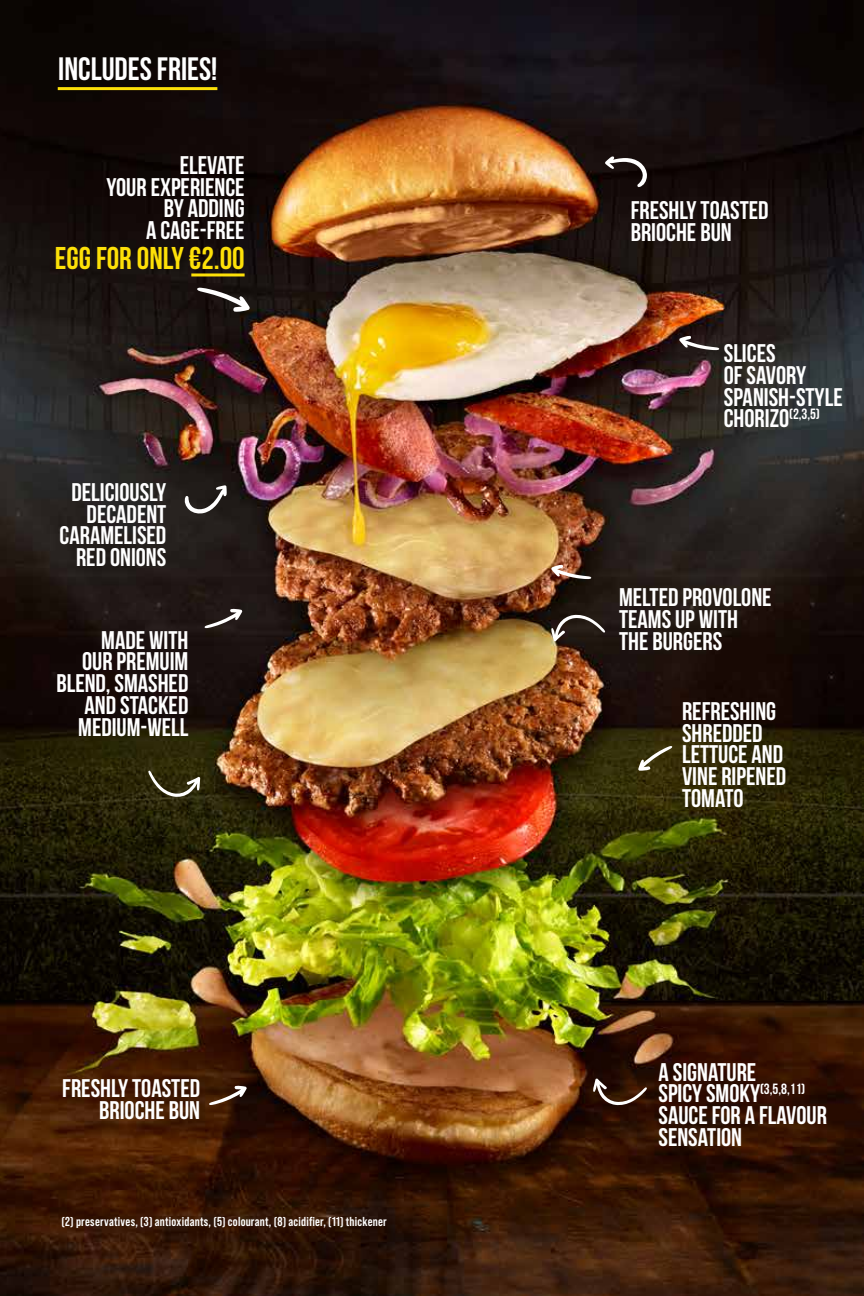
<style>
.page{position:relative;width:864px;height:1296px;background:#fff}
.page>*{position:absolute;margin:0;border:0;box-sizing:border-box;transform-origin:0 0}
.t1{font:32.4px "Bebas Neue";color:#fff}
.t2{font:31.5px "Bebas Neue";color:#fde008}
.t3{font:25.5px/21.8px "Bebas Neue";color:#fff}
.t4{font:700 13.05px "Bebas Neue Pro";letter-spacing:.015em;color:#fff}
</style>
<div class="page">
<img style="left:0;top:0;width:864px;height:1296px">
<hr style="left:191px;top:273px;width:54px;height:3px;background:#fde008">
<svg style="left:197px;top:287px;width:53px;height:25px"></svg>
<svg style="left:679px;top:336px;width:40px;height:14px"></svg>
<svg style="left:551px;top:565px;width:40px;height:14px"></svg>
<svg style="left:638px;top:746px;width:34px;height:25px"></svg>
<svg style="left:204px;top:609px;width:38px;height:19px"></svg>
<svg style="left:209px;top:1086px;width:38px;height:19px"></svg>
<svg style="left:605px;top:156px;width:42px;height:31px"></svg>
<svg style="left:183px;top:485px;width:44px;height:29px"></svg>
<svg style="left:551px;top:614px;width:54px;height:28px;background:#49413b"></svg>
<svg style="left:593px;top:1078px;width:54px;height:28px;background:#51392d"></svg>
<svg style="left:148px;top:770px;width:52px;height:28px"></svg>
<hr style="left:58px;top:87px;width:159px;height:3px;background:#fde008">
<p class="t1" style="left:58px;top:51px;width:161px">INCLUDES FRIES!</p>
<p class="t3" style="left:107px;top:154px;width:140px;text-align:right">ELEVATE<br>YOUR EXPERIENCE<br>BY ADDING<br>A CAGE-FREE</p>
<p class="t2" style="left:55px;top:241px;width:191px">EGG FOR ONLY €2.00</p>
<p class="t3" style="left:60px;top:481px;width:108px;text-align:right">DELICIOUSLY<br>DECADENT<br>CARAMELISED<br>RED ONIONS</p>
<p class="t3" style="left:56px;top:629px;width:134px;text-align:right">MADE WITH<br>OUR PREMUIM<br>BLEND, SMASHED<br>AND STACKED<br>MEDIUM-WELL</p>
<p class="t3" style="left:62px;top:1077px;width:139px;text-align:right">FRESHLY TOASTED<br>BRIOCHE BUN</p>
<p class="t4" style="left:61px;top:1214px;width:327px">(2) preservatives, (3) antioxidants, (5) colourant, (8) acidifier, (11) thickener</p>
<p class="t3" style="left:631px;top:199px;width:139px">FRESHLY TOASTED<br>BRIOCHE BUN</p>
<p class="t3" style="left:724px;top:342px;width:120px">SLICES<br>OF SAVORY<br>SPANISH-STYLE<br>CHORIZO<sup>(2,3,5)</sup></p>
<p class="t3" style="left:619px;top:586px;width:154px">MELTED PROVOLONE<br>TEAMS UP WITH<br>THE BURGERS</p>
<p class="t3" style="left:682px;top:700px;width:106px">REFRESHING<br>SHREDDED<br>LETTUCE AND<br>VINE RIPENED<br>TOMATO</p>
<p class="t3" style="left:658px;top:1061px;width:170px">A SIGNATURE<br>SPICY SMOKY<sup>(3,5,8,11)<br></sup>SAUCE FOR A FLAVOUR<br>SENSATION</p>
</div>
